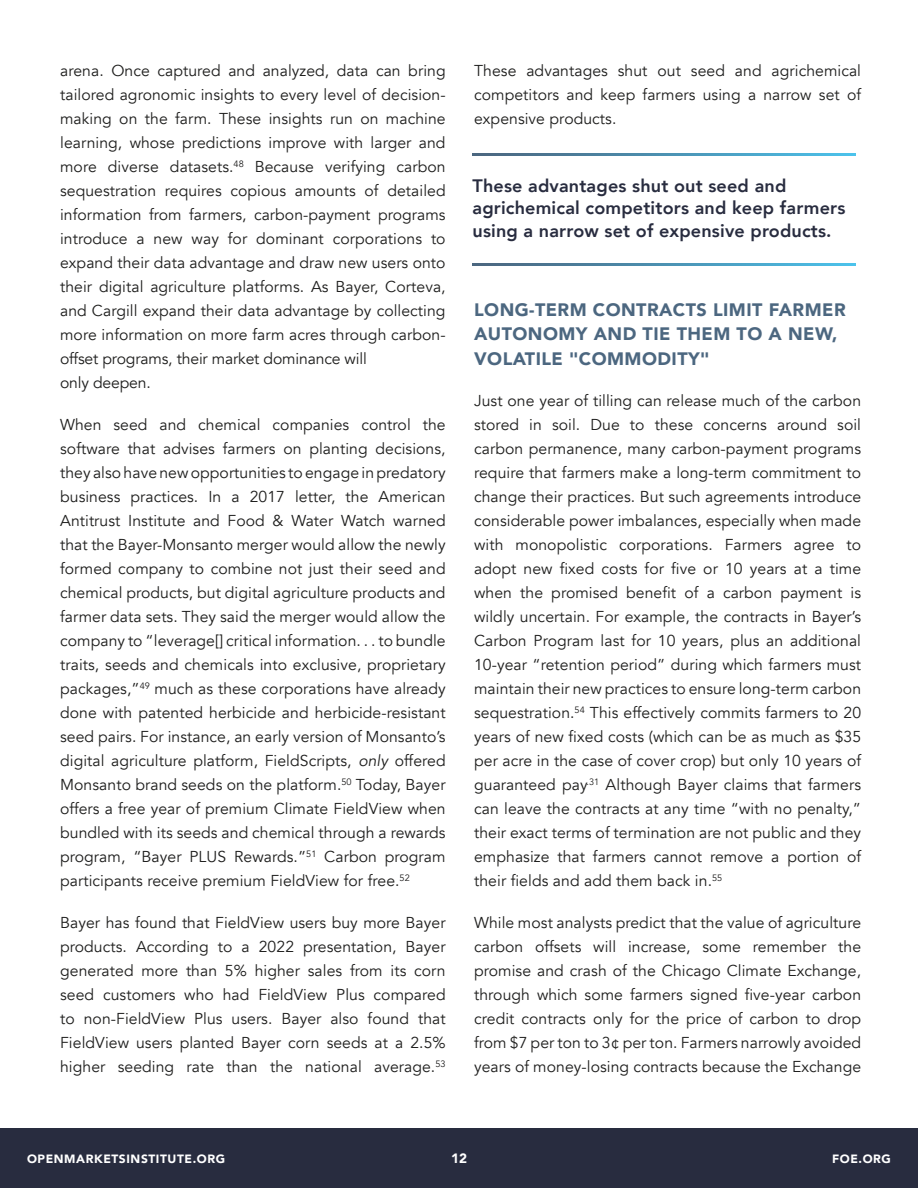
<style>
.page{position:relative;width:918px;height:1188px;background:#fff}
.page>*{position:absolute;margin:0;border:0;box-sizing:border-box;transform-origin:0 0}
.t1{font:800 18px/22.5px "Avenir";letter-spacing:.01em;color:#282c3f}
.t2{font:900 18px/24.8px "Avenir";letter-spacing:.025em;color:#4c6780}
.t3{font:15.75px/24px "Avenir";letter-spacing:.005em;color:#1e1e1d;text-align:justify}
.t4{font:900 13.5px "Avenir";color:#fff}
.t5{font:900 12px "Avenir";letter-spacing:.05em;color:#fff}
.s1{font-style:italic}
</style>
<div class="page">
<div style="left:0;top:1128px;width:918px;height:60px;background:#282c3f"></div>
<p class="t3" style="left:60px;top:59px;width:387px;text-align:left">arena. Once captured and analyzed, data can bring tailored agronomic insights to every level of decision&shy;making on the farm. These insights run on machine learning, whose predictions improve with larger and more diverse datasets.<sup>48</sup> Because verifying carbon sequestration requires copious amounts of detailed information from farmers, carbon-payment programs introduce a new way for dominant corporations to expand their data advantage and draw new users onto their digital agriculture platforms. As Bayer, Corteva, and Cargill expand their data advantage by collecting more information on more farm acres through carbon&shy;offset programs, their market dominance will<br>only deepen.</p>
<p class="t3" style="left:60px;top:414px;width:387px">When seed and chemical companies control the software that advises farmers on planting decisions, they also have new opportunities to engage in predatory business practices. In a 2017 letter, the American Antitrust Institute and Food &amp; Water Watch warned that the Bayer-Monsanto merger would allow the newly formed company to combine not just their seed and chemical products, but digital agriculture products and farmer data sets. They said the merger would allow the company to “leverage[] critical information. . . to bundle traits, seeds and chemicals into exclusive, proprietary packages,”<sup>49</sup> much as these corporations have already done with patented herbicide and herbicide-resistant seed pairs. For instance, an early version of Monsanto’s digital agriculture platform, FieldScripts, <span class="s1">only</span> offered Monsanto brand seeds on the platform.<sup>50</sup> Today, Bayer offers a free year of premium Climate FieldView when bundled with its seeds and chemical through a rewards program, “Bayer PLUS Rewards.”<sup>51</sup> Carbon program participants receive premium FieldView for free.<sup>52</sup></p>
<p class="t3" style="left:60px;top:912px;width:387px">Bayer has found that FieldView users buy more Bayer products. According to a 2022 presentation, Bayer generated more than 5% higher sales from its corn seed customers who had FieldView Plus compared to non-FieldView Plus users. Bayer also found that FieldView users planted Bayer corn seeds at a 2.5% higher seeding rate than the national average.<sup>53</sup></p>
<p class="t3" style="left:474px;top:60px;width:388px">These advantages shut out seed and agrichemical competitors and keep farmers using a narrow set of expensive products.</p>
<p class="t1" style="left:472px;top:176px;width:374px">These advantages shut out seed and agrichemical competitors and keep farmers using a narrow set of expensive products.</p>
<p class="t2" style="left:474px;top:298px;width:373px">LONG-TERM CONTRACTS LIMIT FARMER<br>AUTONOMY AND TIE THEM TO A NEW,<br>VOLATILE "COMMODITY"</p>
<p class="t3" style="left:474px;top:390px;width:389px">Just one year of tilling can release much of the carbon stored in soil. Due to these concerns around soil carbon permanence, many carbon-payment programs require that farmers make a long-term commitment to change their practices. But such agreements introduce considerable power imbalances, especially when made with monopolistic corporations. Farmers agree to adopt new fixed costs for five or 10 years at a time when the promised benefit of a carbon payment is wildly uncertain. For example, the contracts in Bayer’s Carbon Program last for 10 years, plus an additional 10-year “retention period” during which farmers must maintain their new practices to ensure long-term carbon sequestration.<sup>54</sup> This effectively commits farmers to 20 years of new fixed costs (which can be as much as $35 per acre in the case of cover crop) but only 10 years of guaranteed pay<sup>.31</sup> Although Bayer claims that farmers can leave the contracts at any time “with no penalty,” their exact terms of termination are not public and they emphasize that farmers cannot remove a portion of their fields and add them back in.<sup>55</sup></p>
<p class="t3" style="left:474px;top:912px;width:389px">While most analysts predict that the value of agriculture carbon offsets will increase, some remember the promise and crash of the Chicago Climate Exchange, through which some farmers signed five-year carbon credit contracts only for the price of carbon to drop from $7 per ton to 3¢ per ton. Farmers narrowly avoided years of money-losing contracts because the Exchange</p>
<p class="t5" style="left:27px;top:1154px;width:200px">OPENMARKETSINSTITUTE.ORG</p>
<p class="t4" style="left:451px;top:1153px;width:17px">12</p>
<p class="t5" style="left:832px;top:1154px;width:60px">FOE.ORG</p>
</div>
